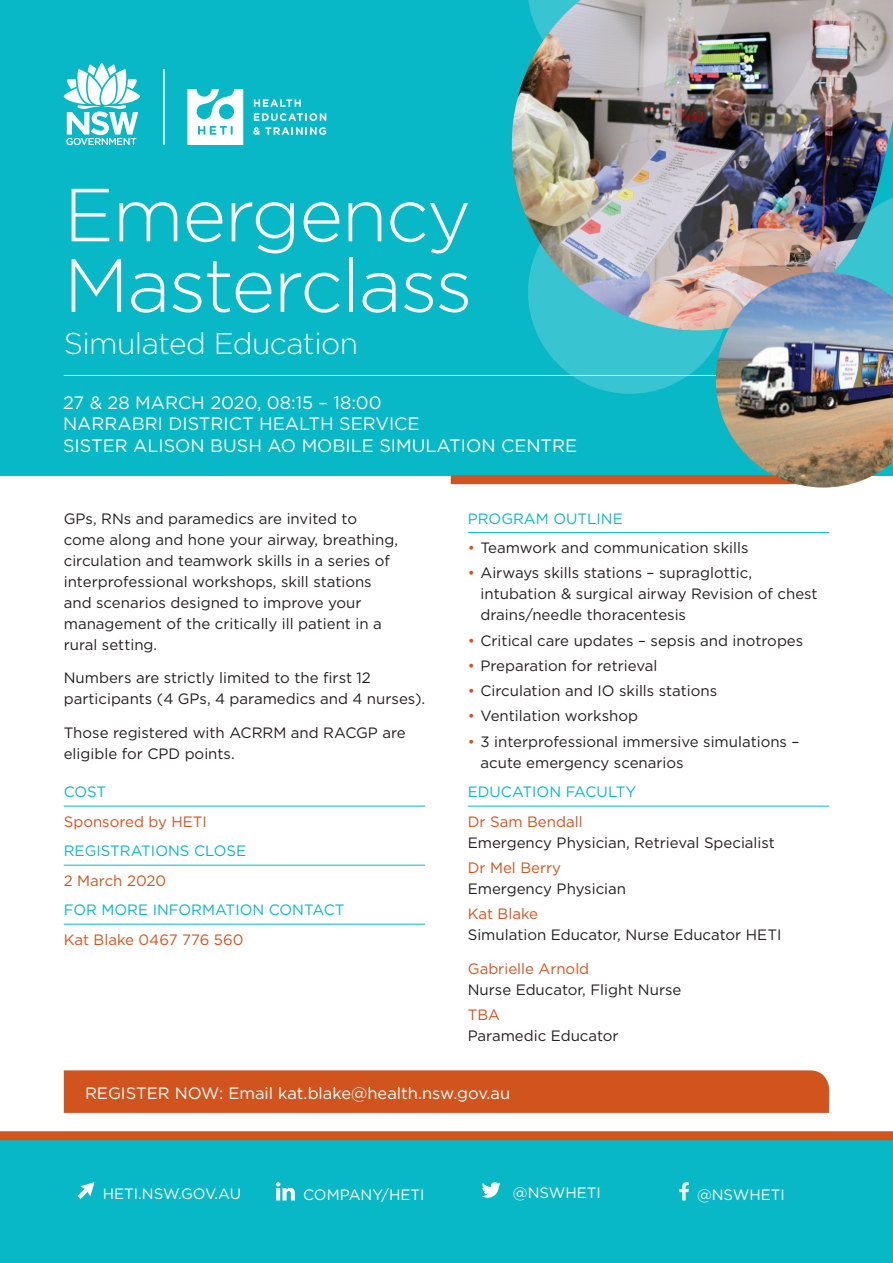
<style>
.page{position:relative;width:893px;height:1263px;background:#fff}
.page>*{position:absolute;margin:0;border:0;box-sizing:border-box;transform-origin:0 0}
.t1{font:300 75px/70.5px "Gotham";letter-spacing:-.02em;color:#fff}
.t2{font:300 30px "Gotham";letter-spacing:-.02em;color:#fff}
.pull{font:18px "Gotham";color:#fff}
.pull-2{font:16.5px "Gotham";color:#fff}
.Body{font:15px/21px "Gotham";color:#231f20}
.t3{font:15px "Gotham";color:#08b8c6}
.Body-2{font:15px "Gotham";color:#d1541f}
.t4{font:15px "Gotham";color:#fff}
.s1{color:#d1541f}
</style>
<div class="page">
<div style="left:0;top:0;width:893px;height:476px;background:#08b8c6"></div>
<hr style="left:64px;top:806px;width:361px;height:1px;background:#08b8c6">
<hr style="left:64px;top:865px;width:361px;height:1px;background:#08b8c6">
<hr style="left:64px;top:924px;width:361px;height:1px;background:#08b8c6">
<div style="left:64px;top:1070px;width:765px;height:43px;background:#d1541f"></div>
<img style="left:511px;top:75px;width:14px;height:138px">
<hr style="left:64px;top:375px;width:772px;height:1px;background:#fff">
<hr style="left:468px;top:532px;width:361px;height:1px;background:#08b8c6">
<hr style="left:468px;top:806px;width:361px;height:1px;background:#08b8c6">
<hr style="left:163px;top:69px;width:2px;height:76px;background:#fff">
<svg style="left:64px;top:63px;width:76px;height:82px"></svg>
<svg style="left:254px;top:99px;width:47px;height:8px"></svg>
<svg style="left:254px;top:113px;width:72px;height:8px"></svg>
<svg style="left:253px;top:127px;width:73px;height:8px"></svg>
<svg style="left:187px;top:89px;width:56px;height:56px"></svg>
<div style="left:451px;top:475px;width:378px;height:9px;background:#d1541f"></div>
<img style="left:525px;top:0;width:368px;height:394px">
<svg style="left:831px;top:190px;width:62px;height:82px;background:#418fa1"></svg>
<img style="left:527px;top:0;width:204px;height:88px">
<img style="left:716px;top:272px;width:177px;height:215px">
<div style="left:0;top:1135px;width:893px;height:128px;background:#08b8c6"></div>
<div style="left:0;top:1131px;width:893px;height:9px;background:#d1541f"></div>
<svg style="left:77px;top:1182px;width:18px;height:17px"></svg>
<svg style="left:276px;top:1182px;width:19px;height:18px"></svg>
<svg style="left:482px;top:1182px;width:19px;height:16px"></svg>
<svg style="left:679px;top:1182px;width:10px;height:18px"></svg>
<p class="t1" style="left:64px;top:179px;width:410px">Emergency<br>Masterclass</p>
<p class="t2" style="left:64px;top:327px;width:296px">Simulated Education</p>
<p class="pull" style="left:63px;top:392px;width:320px">27 &amp; 28 MARCH 2020, 08:15 – 18:00</p>
<p class="pull" style="left:63px;top:414px;width:358px">NARRABRI DISTRICT HEALTH SERVICE</p>
<p class="pull" style="left:63px;top:436px;width:516px">SISTER ALISON BUSH AO MOBILE SIMULATION CENTRE</p>
<p class="Body" style="left:64px;top:508px;width:336px">GPs, RNs and paramedics are invited to come along and hone your airway, breathing, circulation and teamwork skills in a series of interprofessional workshops, skill stations and scenarios designed to improve your management of the critically ill patient in a rural setting.</p>
<p class="Body" style="left:64px;top:667px;width:363px">Numbers are strictly limited to the first 12 participants (4 GPs, 4 paramedics and 4 nurses).</p>
<p class="Body" style="left:64px;top:722px;width:343px">Those registered with ACRRM and RACGP are eligible for CPD points.</p>
<h4 class="t3" style="left:64px;top:784px;width:44px">COST</h4>
<p class="Body-2" style="left:64px;top:813px;width:145px">Sponsored by HETI</p>
<h4 class="t3" style="left:64px;top:843px;width:184px">REGISTRATIONS CLOSE</h4>
<p class="Body-2" style="left:64px;top:872px;width:104px">2 March 2020</p>
<h4 class="t3" style="left:64px;top:902px;width:282px">FOR MORE INFORMATION CONTACT</h4>
<p class="Body-2" style="left:64px;top:931px;width:181px">Kat Blake 0467 776 560</p>
<h4 class="t3" style="left:468px;top:510px;width:156px">PROGRAM OUTLINE</h4>
<p class="Body" style="left:468px;top:537px;width:282px"><span class="s1">•</span> Teamwork and communication skills</p>
<p class="Body" style="left:480px;top:562px;width:339px;text-indent:-13px"><span class="s1">•</span> Airways skills stations – supraglottic, intubation &amp; surgical airway Revision of chest drains/needle thoracentesis</p>
<p class="Body" style="left:468px;top:630px;width:337px"><span class="s1">•</span> Critical care updates – sepsis and inotropes</p>
<p class="Body" style="left:468px;top:655px;width:191px"><span class="s1">•</span> Preparation for retrieval</p>
<p class="Body" style="left:468px;top:680px;width:251px"><span class="s1">•</span> Circulation and IO skills stations</p>
<p class="Body" style="left:468px;top:705px;width:172px"><span class="s1">•</span> Ventilation workshop</p>
<p class="Body" style="left:480px;top:731px;width:320px;text-indent:-13px"><span class="s1">•</span> 3 interprofessional immersive simulations – acute emergency scenarios</p>
<h4 class="t3" style="left:468px;top:784px;width:170px">EDUCATION FACULTY</h4>
<p class="Body" style="left:468px;top:811px;width:309px"><span class="s1">Dr Sam Bendall<br></span>Emergency Physician, Retrieval Specialist</p>
<p class="Body" style="left:468px;top:857px;width:160px"><span class="s1">Dr Mel Berry<br></span>Emergency Physician</p>
<p class="Body" style="left:468px;top:903px;width:315px"><span class="s1">Kat Blake<br></span>Simulation Educator, Nurse Educator HETI</p>
<p class="Body" style="left:468px;top:958px;width:215px"><span class="s1">Gabrielle Arnold<br></span>Nurse Educator, Flight Nurse</p>
<p class="Body" style="left:468px;top:1004px;width:152px"><span class="s1">TBA<br></span>Paramedic Educator</p>
<p class="pull-2" style="left:85px;top:1083px;width:427px">REGISTER NOW: Email kat.blake@health.nsw.gov.au</p>
<p class="t4" style="left:103px;top:1185px;width:140px">HETI.NSW.GOV.AU</p>
<p class="t4" style="left:303px;top:1187px;width:123px">COMPANY/HETI</p>
<p class="t4" style="left:513px;top:1184px;width:89px">@NSWHETI</p>
<p class="t4" style="left:697px;top:1187px;width:89px">@NSWHETI</p>
</div>
